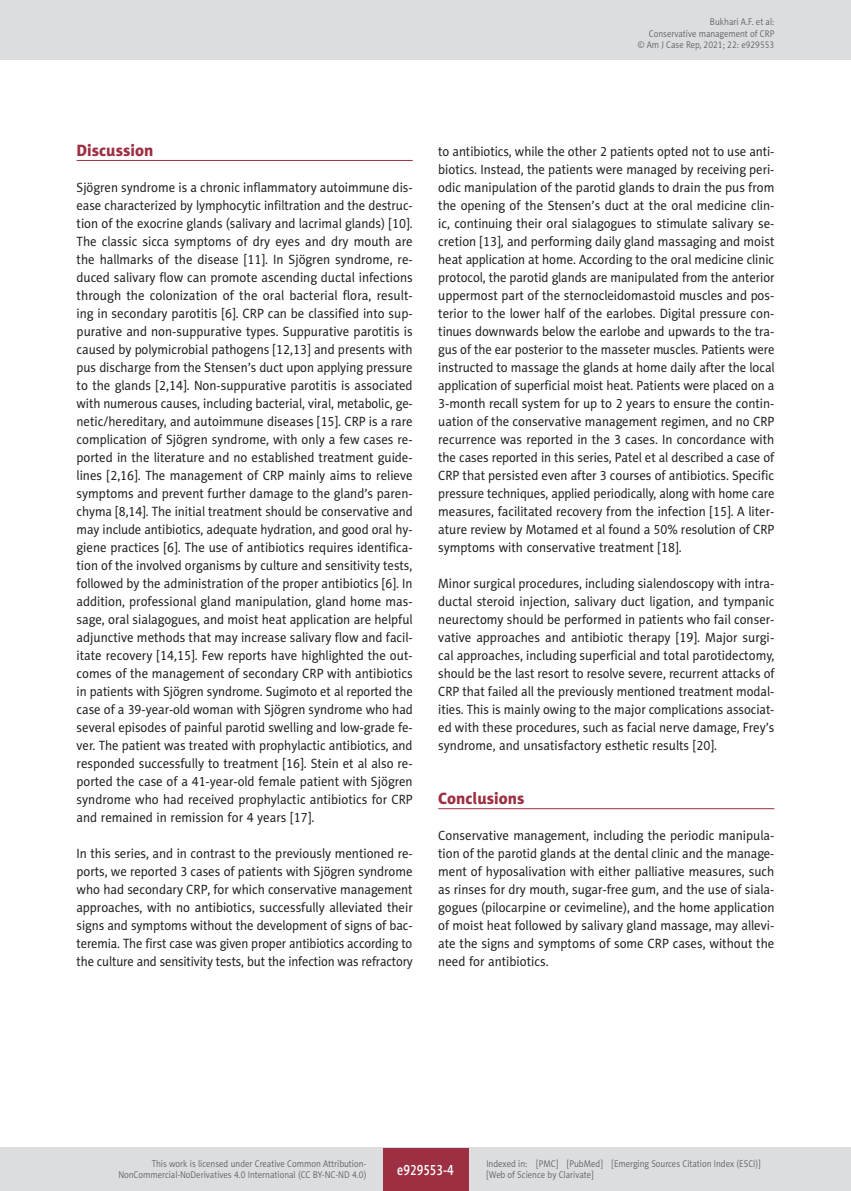
<style>
.page{position:relative;width:851px;height:1191px;background:#fff}
.page>*{position:absolute;margin:0;border:0;box-sizing:border-box;transform-origin:0 0}
.AJCR_Headline_1{font:16.5px "Naomi Sans EFN Heavy";color:#9d2f42}
.t1{font:15px "Naomi Sans EFN Medium";color:#fff;scale:.8 1}
.AJCR_Body{font:13.5px/18px "Naomi Sans EFN";color:#231f20;text-align:justify;scale:.95 1}
.AJCR_Body-2{font:13.5px/18px "Naomi Sans EFN";color:#231f20;text-align:justify;scale:.94 1}
.t2{font:9.75px/11.2px "Naomi Sans EFN Light";color:#57585a;text-align:right;scale:.9 1}
</style>
<div class="page">
<hr style="left:77px;top:160px;width:335px;height:1px;background:#9d2f42">
<hr style="left:438px;top:808px;width:336px;height:1px;background:#9d2f42">
<div style="left:0;top:0;width:850px;height:60px;background:#dcdddf"></div>
<hr style="left:850px;top:0;width:1px;height:60px;background:#dcdddf">
<div style="left:0;top:1148px;width:850px;height:43px;background:#dcdddf"></div>
<div style="left:383px;top:1147px;width:85px;height:43px;background:#9d2f42"></div>
<p class="t2" style="left:637px;top:16px;width:153px">Bukhari A.F. et al:<br>Conservative management of CRP<br>© Am J Case Rep, 2021; 22: e929553</p>
<p class="AJCR_Headline_1" style="left:77px;top:140px;width:78px">Discussion</p>
<p class="AJCR_Body" style="left:77px;top:178px;width:355px">Sjögren syndrome is a chronic inflammatory autoimmune dis&shy;ease characterized by lymphocytic infiltration and the destruc&shy;tion of the exocrine glands (salivary and lacrimal glands) [10].<br>The classic sicca symptoms of dry eyes and dry mouth are the hallmarks of the disease [11]. In Sjögren syndrome, re&shy;duced salivary flow can promote ascending ductal infections through the colonization of the oral bacterial flora, result&shy;ing in secondary parotitis [6]. CRP can be classified into sup&shy;purative and non-suppurative types. Suppurative parotitis is caused by polymicrobial pathogens [12,13] and presents with pus discharge from the Stensen’s duct upon applying pressure to the glands [2,14]. Non-suppurative parotitis is associated with numerous causes, including bacterial, viral, metabolic, ge&shy;netic/hereditary, and autoimmune diseases [15]. CRP is a rare complication of Sjögren syndrome, with only a few cases re&shy;ported in the literature and no established treatment guide&shy;lines [2,16]. The management of CRP mainly aims to relieve symptoms and prevent further damage to the gland’s paren&shy;chyma [8,14]. The initial treatment should be conservative and may include antibiotics, adequate hydration, and good oral hy&shy;giene practices [6]. The use of antibiotics requires identifica&shy;tion of the involved organisms by culture and sensitivity tests, followed by the administration of the proper antibiotics [6]. In addition, professional gland manipulation, gland home mas&shy;sage, oral sialagogues, and moist heat application are helpful adjunctive methods that may increase salivary flow and facil&shy;itate recovery [14,15]. Few reports have highlighted the out&shy;comes of the management of secondary CRP with antibiotics in patients with Sjögren syndrome. Sugimoto et al reported the case of a 39-year-old woman with Sjögren syndrome who had several episodes of painful parotid swelling and low-grade fe&shy;ver. The patient was treated with prophylactic antibiotics, and responded successfully to treatment [16]. Stein et al also re&shy;ported the case of a 41-year-old female patient with Sjögren syndrome who had received prophylactic antibiotics for CRP and remained in remission for 4 years [17].</p>
<p class="AJCR_Body" style="left:77px;top:844px;width:355px">In this series, and in contrast to the previously mentioned re&shy;ports, we reported 3 cases of patients with Sjögren syndrome who had secondary CRP, for which conservative management approaches, with no antibiotics, successfully alleviated their signs and symptoms without the development of signs of bac&shy;teremia. The first case was given proper antibiotics according to the culture and sensitivity tests, but the infection was refractory</p>
<p class="AJCR_Body-2" style="left:438px;top:142px;width:359px">to antibiotics, while the other 2 patients opted not to use anti&shy;biotics. Instead, the patients were managed by receiving peri&shy;odic manipulation of the parotid glands to drain the pus from the opening of the Stensen’s duct at the oral medicine clin&shy;ic, continuing their oral sialagogues to stimulate salivary se&shy;cretion [13], and performing daily gland massaging and moist heat application at home. According to the oral medicine clinic protocol, the parotid glands are manipulated from the anterior uppermost part of the sternocleidomastoid muscles and pos&shy;terior to the lower half of the earlobes. Digital pressure con&shy;tinues downwards below the earlobe and upwards to the tra&shy;gus of the ear posterior to the masseter muscles. Patients were instructed to massage the glands at home daily after the local application of superficial moist heat. Patients were placed on a 3-month recall system for up to 2 years to ensure the contin&shy;uation of the conservative management regimen, and no CRP recurrence was reported in the 3 cases. In concordance with the cases reported in this series, Patel et al described a case of CRP that persisted even after 3 courses of antibiotics. Specific pressure techniques, applied periodically, along with home care measures, facilitated recovery from the infection [15]. A liter&shy;ature review by Motamed et al found a 50% resolution of CRP symptoms with conservative treatment [18].</p>
<p class="AJCR_Body-2" style="left:438px;top:574px;width:359px">Minor surgical procedures, including sialendoscopy with intra&shy;ductal steroid injection, salivary duct ligation, and tympanic neurectomy should be performed in patients who fail conser&shy;vative approaches and antibiotic therapy [19]. Major surgi&shy;cal approaches, including superficial and total parotidectomy, should be the last resort to resolve severe, recurrent attacks of CRP that failed all the previously mentioned treatment modal&shy;ities. This is mainly owing to the major complications associat&shy;ed with these procedures, such as facial nerve damage, Frey’s syndrome, and unsatisfactory esthetic results [20].</p>
<p class="AJCR_Headline_1" style="left:438px;top:788px;width:88px">Conclusions</p>
<p class="AJCR_Body" style="left:438px;top:826px;width:355px">Conservative management, including the periodic manipula&shy;tion of the parotid glands at the dental clinic and the manage&shy;ment of hyposalivation with either palliative measures, such as rinses for dry mouth, sugar-free gum, and the use of siala&shy;gogues (pilocarpine or cevimeline), and the home application of moist heat followed by salivary gland massage, may allevi&shy;ate the signs and symptoms of some CRP cases, without the need for antibiotics.</p>
<p class="t2" style="left:118px;top:1158px;width:277px">This work is licensed under Creative Common Attribution-<br>NonCommercial-NoDerivatives 4.0 International (CC BY-NC-ND 4.0)</p>
<p class="t1" style="left:397px;top:1160px;width:72px">e929553-4</p>
<p class="t2" style="left:486px;top:1158px;width:306px;text-align:left">Indexed in: [PMC] [PubMed] [Emerging Sources Citation Index (ESCI)] [Web of Science by Clarivate]</p>
</div>
